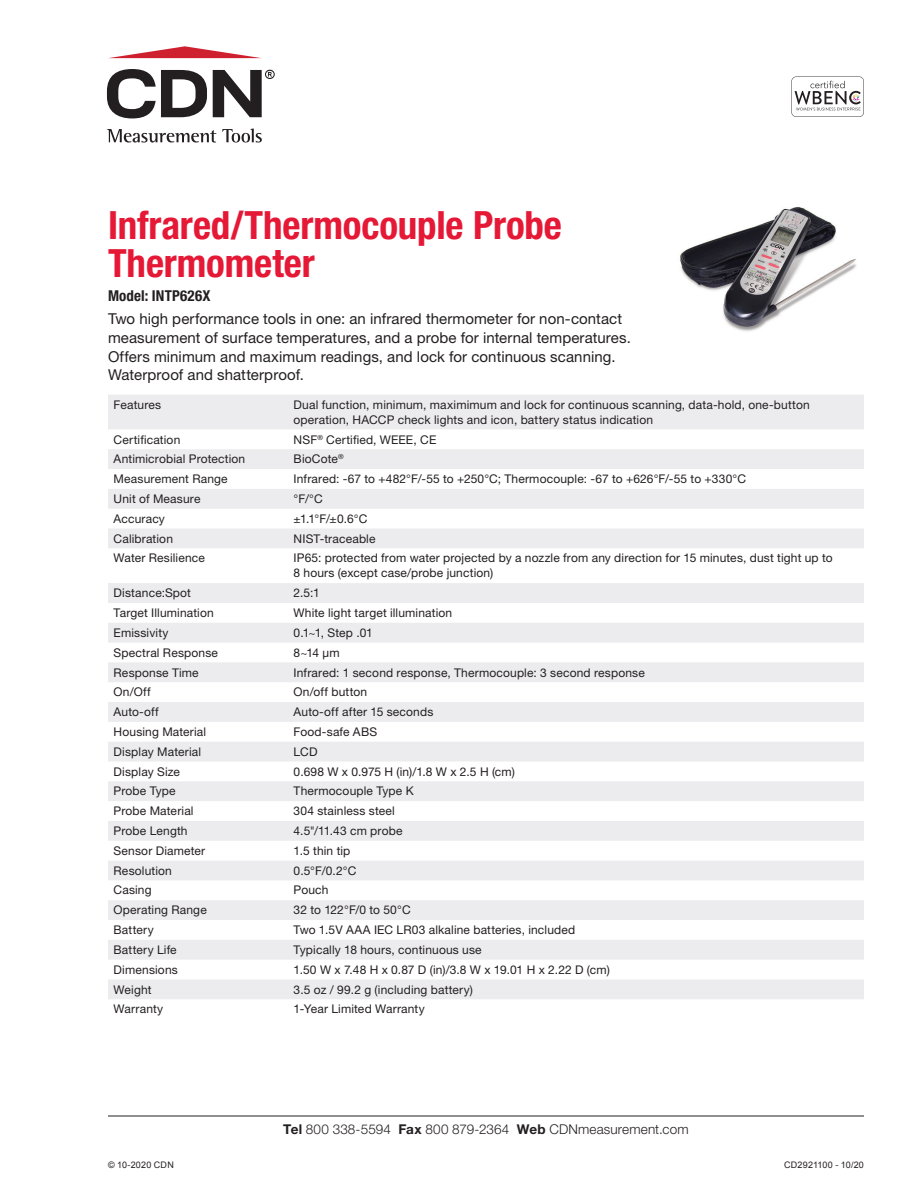
<style>
.page{position:relative;width:918px;height:1188px;background:#fff}
.page>*{position:absolute;margin:0;border:0;box-sizing:border-box;transform-origin:0 0}
.t1{font:700 condensed 39px/37.5px "Helvetica Neue LT Std";letter-spacing:-.005em;color:#e51836}
.t2{font:15px/18.8px "Helvetica Neue LT Std";letter-spacing:.005em;color:#231f20}
.t3{font:700 condensed 15px "Helvetica Neue LT Std";letter-spacing:.01em;color:#231f20}
.t4{font:300 13.5px "Helvetica Neue LT Std";letter-spacing:.01em;color:#231f20}
.t5{font:12px/15px "Helvetica Neue LT Std";letter-spacing:.015em;color:#231f20}
.t6{font:9px "Arial";letter-spacing:.025em;color:#231f20}
.s1{font-weight:700}
</style>
<div class="page">
<svg style="left:108px;top:395px;width:756px;height:604px;fill:#eeeef0"></svg>
<hr style="left:108px;top:1116px;width:756px;height:1px;background:#231f20">
<svg style="left:107px;top:129px;width:109px;height:14px"></svg>
<svg style="left:222px;top:129px;width:40px;height:14px"></svg>
<svg style="left:107px;top:69px;width:100px;height:49px"></svg>
<svg style="left:109px;top:46px;width:151px;height:12px"></svg>
<svg style="left:213px;top:70px;width:62px;height:47px"></svg>
<img style="left:680px;top:206px;width:177px;height:125px">
<svg style="left:791px;top:76px;width:73px;height:41px"></svg>
<h1 class="t1" style="left:108px;top:206px;width:455px">Infrared/Thermocouple Probe<br>Thermometer</h1>
<p class="t3" style="left:108px;top:286px;width:104px">Model: INTP626X</p>
<p class="t2" style="left:108px;top:309px;width:524px">Two high performance tools in one: an infrared thermometer for non-contact measurement of surface temperatures, and a probe for internal temperatures.<br>Offers minimum and maximum readings, and lock for continuous scanning.<br>Waterproof and shatterproof.</p>
<p class="t5" style="left:114px;top:397px;width:49px">Features</p>
<p class="t5" style="left:294px;top:397px;width:518px">Dual function, minimum, maximimum and lock for continuous scanning, data-hold, one-button operation, HACCP check lights and icon, battery status indication</p>
<p class="t5" style="left:114px;top:432px;width:68px">Certification</p>
<p class="t5" style="left:294px;top:432px;width:144px">NSF<sup>®</sup> Certified, WEEE, CE</p>
<p class="t5" style="left:114px;top:451px;width:133px">Antimicrobial Protection</p>
<p class="t5" style="left:294px;top:451px;width:52px">BioCote<sup>®</sup></p>
<p class="t5" style="left:114px;top:471px;width:116px">Measurement Range</p>
<p class="t5" style="left:294px;top:471px;width:454px">Infrared: -67 to +482°F/-55 to +250°C; Thermocouple: -67 to +626°F/-55 to +330°C</p>
<p class="t5" style="left:114px;top:491px;width:88px">Unit of Measure</p>
<p class="t5" style="left:294px;top:491px;width:31px">°F/°C</p>
<p class="t5" style="left:114px;top:511px;width:53px">Accuracy</p>
<p class="t5" style="left:294px;top:511px;width:75px">±1.1°F/±0.6°C</p>
<p class="t5" style="left:114px;top:531px;width:61px">Calibration</p>
<p class="t5" style="left:294px;top:531px;width:83px">NIST-traceable</p>
<p class="t5" style="left:114px;top:551px;width:93px">Water Resilience</p>
<p class="t5" style="left:294px;top:551px;width:541px">IP65: protected from water projected by a nozzle from any direction for 15 minutes, dust tight up to<br>8 hours (except case/probe junction)</p>
<p class="t5" style="left:114px;top:585px;width:79px">Distance:Spot</p>
<p class="t5" style="left:294px;top:585px;width:28px">2.5:1</p>
<p class="t5" style="left:114px;top:605px;width:102px">Target Illumination</p>
<p class="t5" style="left:294px;top:605px;width:160px">White light target illumination</p>
<p class="t5" style="left:114px;top:625px;width:56px">Emissivity</p>
<p class="t5" style="left:294px;top:625px;width:81px">0.1~1, Step .01</p>
<p class="t5" style="left:114px;top:645px;width:106px">Spectral Response</p>
<p class="t5" style="left:294px;top:645px;width:48px">8~14 μm</p>
<p class="t5" style="left:114px;top:665px;width:87px">Response Time</p>
<p class="t5" style="left:294px;top:665px;width:353px">Infrared: 1 second response, Thermocouple: 3 second response</p>
<p class="t5" style="left:114px;top:684px;width:39px">On/Off</p>
<p class="t5" style="left:294px;top:684px;width:75px">On/off button</p>
<p class="t5" style="left:114px;top:704px;width:47px">Auto-off</p>
<p class="t5" style="left:294px;top:704px;width:141px">Auto-off after 15 seconds</p>
<p class="t5" style="left:114px;top:724px;width:94px">Housing Material</p>
<p class="t5" style="left:294px;top:724px;width:85px">Food-safe ABS</p>
<p class="t5" style="left:114px;top:744px;width:89px">Display Material</p>
<p class="t5" style="left:294px;top:744px;width:25px">LCD</p>
<p class="t5" style="left:114px;top:764px;width:68px">Display Size</p>
<p class="t5" style="left:294px;top:764px;width:223px">0.698 W x 0.975 H (in)/1.8 W x 2.5 H (cm)</p>
<p class="t5" style="left:114px;top:783px;width:64px">Probe Type</p>
<p class="t5" style="left:294px;top:783px;width:122px">Thermocouple Type K</p>
<p class="t5" style="left:114px;top:803px;width:82px">Probe Material</p>
<p class="t5" style="left:294px;top:803px;width:103px">304 stainless steel</p>
<p class="t5" style="left:114px;top:823px;width:76px">Probe Length</p>
<p class="t5" style="left:294px;top:823px;width:110px">4.5"/11.43 cm probe</p>
<p class="t5" style="left:114px;top:843px;width:93px">Sensor Diameter</p>
<p class="t5" style="left:294px;top:843px;width:58px">1.5 thin tip</p>
<p class="t5" style="left:114px;top:863px;width:60px">Resolution</p>
<p class="t5" style="left:294px;top:863px;width:64px">0.5°F/0.2°C</p>
<p class="t5" style="left:114px;top:883px;width:40px">Casing</p>
<p class="t5" style="left:294px;top:883px;width:36px">Pouch</p>
<p class="t5" style="left:114px;top:902px;width:95px">Operating Range</p>
<p class="t5" style="left:294px;top:902px;width:119px">32 to 122°F/0 to 50°C</p>
<p class="t5" style="left:114px;top:922px;width:42px">Battery</p>
<p class="t5" style="left:294px;top:922px;width:283px">Two 1.5V AAA IEC LR03 alkaline batteries, included</p>
<p class="t5" style="left:114px;top:942px;width:65px">Battery Life</p>
<p class="t5" style="left:294px;top:942px;width:190px">Typically 18 hours, continuous use</p>
<p class="t5" style="left:114px;top:962px;width:66px">Dimensions</p>
<p class="t5" style="left:294px;top:962px;width:318px">1.50 W x 7.48 H x 0.87 D (in)/3.8 W x 19.01 H x 2.22 D (cm)</p>
<p class="t5" style="left:114px;top:982px;width:40px">Weight</p>
<p class="t5" style="left:294px;top:982px;width:181px">3.5 oz / 99.2 g (including battery)</p>
<p class="t5" style="left:114px;top:1001px;width:51px">Warranty</p>
<p class="t5" style="left:294px;top:1001px;width:133px">1-Year Limited Warranty</p>
<p class="t4" style="left:283px;top:1121px;width:407px"><span class="s1">Tel</span> 800 338-5594 <span class="s1">Fax</span> 800 879-2364 <span class="s1">Web</span> CDNmeasurement.com</p>
<p class="t6" style="left:108px;top:1158px;width:67px">© 10-2020 CDN</p>
<p class="t6" style="left:784px;top:1158px;width:81px">CD2921100 - 10/20</p>
</div>
